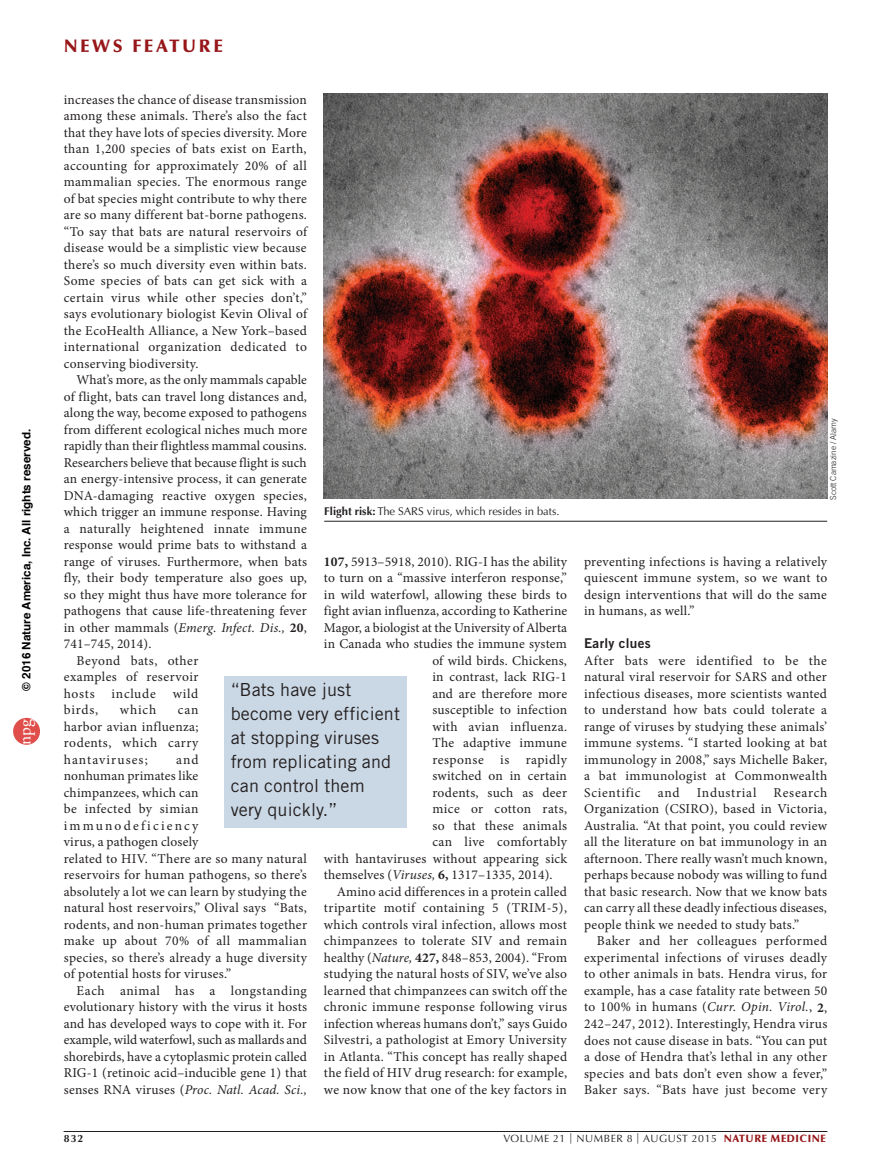
<style>
.page{position:relative;width:891px;height:1175px;background:#fff}
.page>*{position:absolute;margin:0;border:0;box-sizing:border-box;transform-origin:0 0}
.PULLQUOTE{font:18px/24px "Trade Gothic LT Std";letter-spacing:.005em;color:#231f20}
.z-HEADER_follow{font:900 18px "Optima LT Std";letter-spacing:.15em;color:#961619}
.t1{font:17.4px "Adobe Garamond Pro";color:#fff}
.TEXT_body_news_NOBRE{font:13.5px/16.5px "Minion Pro";letter-spacing:.02em;color:#231f20;text-align:justify}
.TEXT_FIRST_news_NO_B{font:13.5px/16.5px "Minion Pro";letter-spacing:.025em;color:#231f20;text-align:justify}
.TEXT_body_news_NOBRE-2{font:13.5px "Minion Pro";color:#231f20}
.TEXT_body_news_NOBRE-3{font:13.5px "Minion Pro";letter-spacing:.04em;color:#231f20}
.SUBHEAD{font:13.5px "Trade Gothic LT Std Bd 2";letter-spacing:.02em;color:#231f20}
.TEXT_FIRST_news_NO_B-2{font:13.5px "Minion Pro";letter-spacing:.05em;color:#231f20}
.TEXT_body_news_NOBRE-4{font:13.5px "Minion Pro";letter-spacing:.05em;color:#231f20}
.t2{font:700 11.7px "Helvetica";color:#000}
.CAPTION_news{font:11.25px "Optima LT Std";color:#231f20}
.t3{font:10.5px "Optima LT Std";letter-spacing:.05em;color:#231f20}
.t4{font:700 10.5px "Optima LT Std";color:#231f20}
.CAPTION_photo_credit{font:300 8.25px "Trade Gothic LT Std";letter-spacing:-.005em;color:#231f20}
.s1{font-family:"Arial"}
.s2{font-style:italic}
.s3{font-weight:700}
.s4{font-weight:900;color:#961619}
</style>
<div class="page">
<hr style="left:64px;top:1131px;width:763px;height:1px;background:#231f20">
<img style="left:324px;top:94px;width:503px;height:404px">
<hr style="left:324px;top:521px;width:503px;height:1px;background:#231f20">
<div style="left:224px;top:676px;width:183px;height:151px;background:#cad7e4"></div>
<div style="left:13px;top:718px;width:27px;height:26px;background:#df4e4a;border-radius:50%"></div>
<p class="t2" style="left:17px;top:690px;width:263px;rotate:-90deg">© 201<span class="s1">6</span> Nature America, Inc. All rights reserved.</p>
<p class="t1" style="left:14px;top:744px;width:28px;rotate:-90deg">npg</p>
<p class="z-HEADER_follow" style="left:64px;top:36px;width:160px">NEWS FEATURE</p>
<p class="TEXT_FIRST_news_NO_B" style="left:64px;top:91px;width:245px">increases the chance of disease transmission among these animals. There’s also the fact that they have lots of species diversity. More than 1,200 species of bats exist on Earth, accounting for approximately 20% of all mammalian species. The enormous range of bat species might contribute to why there are so many different bat-borne pathogens. “To say that bats are natural reservoirs of disease would be a simplistic view because there’s so much diversity even within bats.<br>Some species of bats can get sick with a certain virus while other species don’t,” says evolutionary biologist Kevin Olival of the EcoHealth Alliance, a New York–based international organization dedicated to conserving biodiversity.</p>
<p class="TEXT_body_news_NOBRE" style="left:64px;top:372px;width:245px;text-indent:13px">What’s more, as the only mammals capable of flight, bats can travel long distances and, along the way, become exposed to pathogens from different ecological niches much more rapidly than their flightless mammal cousins.<br>Researchers believe that because flight is such an energy-intensive process, it can generate DNA-damaging reactive oxygen species, which trigger an immune response. Having a naturally heightened innate immune response would prime bats to withstand a range of viruses. Furthermore, when bats fly, their body temperature also goes up, so they might thus have more tolerance for pathogens that cause life-threatening fever in other mammals (<span class="s2">Emerg. Infect. Dis.,</span> <span class="s3">20</span>, 741–745, 2014).</p>
<p class="TEXT_body_news_NOBRE" style="left:64px;top:652px;width:136px;text-indent:13px">Beyond bats, other examples of reservoir hosts</p>
<p class="CAPTION_news" style="left:324px;top:504px;width:237px"><span class="s3">Flight risk:</span> The SARS virus, which resides in bats.</p>
<p class="TEXT_body_news_NOBRE" style="left:324px;top:553px;width:245px"><span class="s3">107,</span> 5913–5918, 2010). RIG-I has the ability</p>
<p class="TEXT_body_news_NOBRE" style="left:324px;top:569px;width:245px">to turn on a “massive interferon response,”</p>
<p class="TEXT_body_news_NOBRE" style="left:324px;top:586px;width:245px">in wild waterfowl, allowing these birds to</p>
<p class="TEXT_body_news_NOBRE" style="left:324px;top:602px;width:245px">fight avian influenza, according to Katherine</p>
<p class="TEXT_body_news_NOBRE-2" style="left:324px;top:618px;width:245px">Magor, a biologist at the University of Alberta</p>
<p class="TEXT_body_news_NOBRE" style="left:324px;top:635px;width:244px">in Canada who studies the immune system</p>
<p class="TEXT_body_news_NOBRE" style="left:432px;top:652px;width:136px">of wild birds. Chickens,</p>
<p class="TEXT_body_news_NOBRE" style="left:432px;top:668px;width:136px">in contrast, lack RIG-1</p>
<p class="TEXT_body_news_NOBRE" style="left:432px;top:685px;width:136px">and are therefore more</p>
<p class="TEXT_body_news_NOBRE" style="left:432px;top:701px;width:136px">susceptible to infection</p>
<p class="TEXT_body_news_NOBRE" style="left:432px;top:718px;width:136px">with avian influenza.</p>
<p class="TEXT_body_news_NOBRE" style="left:432px;top:734px;width:136px">The adaptive immune</p>
<p class="TEXT_body_news_NOBRE-3" style="left:432px;top:750px;width:136px">response is rapidly</p>
<p class="TEXT_body_news_NOBRE" style="left:432px;top:767px;width:136px">switched on in certain</p>
<p class="TEXT_body_news_NOBRE" style="left:432px;top:784px;width:136px">rodents, such as deer</p>
<p class="TEXT_body_news_NOBRE" style="left:432px;top:800px;width:136px">mice or cotton rats,</p>
<p class="TEXT_body_news_NOBRE" style="left:432px;top:817px;width:136px">so that these animals</p>
<p class="TEXT_body_news_NOBRE" style="left:432px;top:833px;width:136px">can live comfortably</p>
<p class="TEXT_body_news_NOBRE" style="left:324px;top:850px;width:245px">with hantaviruses without appearing sick</p>
<p class="TEXT_body_news_NOBRE" style="left:324px;top:866px;width:230px">themselves (<span class="s2">Viruses,</span> <span class="s3">6,</span> 1317–1335, 2014).</p>
<p class="TEXT_body_news_NOBRE" style="left:324px;top:883px;width:245px;text-indent:13px">Amino acid differences in a protein called tripartite motif containing 5 (TRIM-5), which controls viral infection, allows most chimpanzees to tolerate SIV and remain healthy (<span class="s2">Nature,</span> <span class="s3">427,</span> 848–853, 2004). “From studying the natural hosts of SIV, we’ve also learned that chimpanzees can switch off the chronic immune response following virus infection whereas humans don’t,” says Guido Silvestri, a pathologist at Emory University in Atlanta. “This concept has really shaped the field of HIV drug research: for example, we now know that one of the key factors in</p>
<p class="PULLQUOTE" style="left:231px;top:677px;width:171px">“Bats have just become very efficient at stopping viruses from replicating and can control them very quickly.”</p>
<p class="TEXT_body_news_NOBRE-4" style="left:112px;top:684px;width:46px">include</p>
<p class="TEXT_body_news_NOBRE" style="left:173px;top:685px;width:27px">wild</p>
<p class="TEXT_body_news_NOBRE" style="left:64px;top:702px;width:36px">birds,</p>
<p class="TEXT_body_news_NOBRE" style="left:120px;top:702px;width:38px">which</p>
<p class="TEXT_body_news_NOBRE" style="left:64px;top:702px;width:136px;text-indent:114px">can harbor avian influenza; rodents, which carry hantaviruses;</p>
<p class="TEXT_body_news_NOBRE" style="left:64px;top:751px;width:245px;text-align:left;text-indent:112px">and<br>nonhuman primates like<br>chimpanzees, which can<br>be infected by simian immunodeficiency<br>virus, a pathogen closely<br>related to HIV. “There are so many natural reservoirs for human pathogens, so there’s absolutely a lot we can learn by studying the natural host reservoirs,” Olival says “Bats, rodents, and non-human primates together make up about 70% of all mammalian species, so there’s already a huge diversity of potential hosts for viruses.”</p>
<p class="TEXT_body_news_NOBRE" style="left:64px;top:982px;width:245px;text-indent:13px">Each animal has a longstanding evolutionary history with the virus it hosts and has developed ways to cope with it. For example, wild waterfowl, such as mallards and shorebirds, have a cytoplasmic protein called RIG-1 (retinoic acid–inducible gene 1) that senses RNA viruses (<span class="s2">Proc. Natl. Acad. Sci.,</span></p>
<p class="CAPTION_photo_credit" style="left:828px;top:500px;width:83px;rotate:-90deg">Scott Camazine / Alamy</p>
<p class="TEXT_body_news_NOBRE" style="left:584px;top:553px;width:245px">preventing infections is having a relatively quiescent immune system, so we want to design interventions that will do the same in humans, as well.”</p>
<p class="SUBHEAD" style="left:584px;top:635px;width:68px">Early clues</p>
<p class="TEXT_FIRST_news_NO_B" style="left:584px;top:652px;width:245px">After bats were identified to be the natural viral reservoir for SARS and other infectious diseases, more scientists wanted to understand how bats could tolerate a range of viruses by studying these animals’ immune systems. “I started looking at bat immunology in 2008,” says Michelle Baker, a bat immunologist at Commonwealth Scientific</p>
<p class="TEXT_FIRST_news_NO_B" style="left:584px;top:784px;width:245px;text-indent:190px">Research Organization (CSIRO), based in Victoria, Australia. “At that point, you could review all the literature on bat immunology in an afternoon. There really wasn’t much known, perhaps because nobody was willing to fund that basic research. Now that we know bats can carry all these deadly infectious diseases, people think we needed to study bats.”</p>
<p class="TEXT_body_news_NOBRE" style="left:584px;top:932px;width:245px;text-indent:13px">Baker and her colleagues performed experimental infections of viruses deadly to other animals in bats. Hendra virus, for example, has a case fatality rate between 50 to 100% in humans (<span class="s2">Curr. Opin. Virol.</span>, <span class="s3">2</span>, 242–247, 2012). Interestingly, Hendra virus does not cause disease in bats. “You can put a dose of Hendra that’s lethal in any other species and bats don’t even show a fever,” Baker says. “Bats have just become very</p>
<p class="TEXT_FIRST_news_NO_B" style="left:658px;top:784px;width:23px">and</p>
<p class="TEXT_FIRST_news_NO_B-2" style="left:697px;top:783px;width:61px">Industrial</p>
<p class="t4" style="left:64px;top:1132px;width:21px">832</p>
<p class="t3" style="left:503px;top:1132px;width:324px">VOLUME 21 | NUMBER 8 | AUGUST 2015 <span class="s4">NATURE MEDICINE</span></p>
</div>
